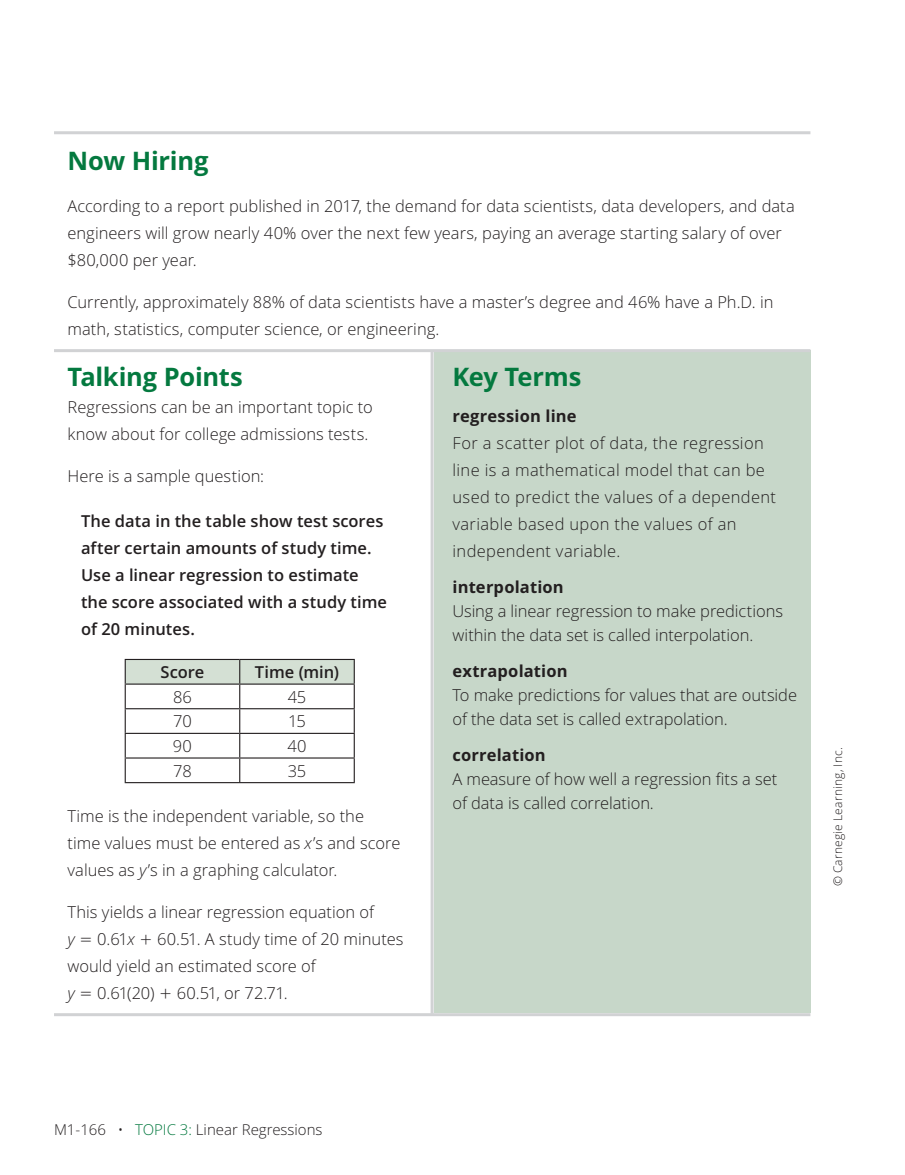
<style>
.page{position:relative;width:905px;height:1175px;background:#fff}
.page>*{position:absolute;margin:0;border:0;box-sizing:border-box;transform-origin:0 0}
.t1{font:700 25.5px "Open Sans";letter-spacing:-.01em;color:#04793f}
.t2{font:300 16.5px/27px "Open Sans";color:#231f20}
.t3{font:300 16.5px/27px "Open Sans";letter-spacing:.02em;color:#231f20}
.t4{font:600 16.5px/27px "Open Sans";color:#231f20}
.t5{font:700 16.5px "Open Sans";letter-spacing:.01em;color:#231f20}
.t6{font:italic 300 16.5px "Open Sans";color:#231f20}
.t7{font:300 15px "Open Sans";color:#231f20}
.t8{font:300 12px "Open Sans";letter-spacing:.015em;color:#231f20}
.s1{font-style:italic}
.s2{color:#04793f}
</style>
<div class="page">
<hr style="left:54px;top:131px;width:756px;height:3px;background:#d1d2d4">
<div style="left:433px;top:350px;width:377px;height:663px;background:#c7d7c9"></div>
<hr style="left:430px;top:350px;width:3px;height:663px;background:#d1d2d4">
<hr style="left:54px;top:349px;width:756px;height:3px;background:#d1d2d4">
<svg style="left:125px;top:659px;width:230px;height:123px"></svg>
<hr style="left:125px;top:782px;width:230px;height:1px;background:#231f20">
<hr style="left:54px;top:1013px;width:756px;height:3px;background:#d1d2d4">
<h1 class="t1" style="left:68px;top:150px;width:142px">Now Hiring</h1>
<p class="t2" style="left:68px;top:194px;width:728px">According to a report published in 2017, the demand for data scientists, data developers, and data engineers will grow nearly 40% over the next few years, paying an average starting salary of over $80,000 per year.</p>
<p class="t2" style="left:68px;top:290px;width:707px">Currently, approximately 88% of data scientists have a master’s degree and 46% have a Ph.D. in math, statistics, computer science, or engineering.</p>
<h1 class="t1" style="left:68px;top:366px;width:177px">Talking Points</h1>
<p class="t2" style="left:68px;top:395px;width:307px">Regressions can be an important topic to know about for college admissions tests.</p>
<p class="t2" style="left:68px;top:464px;width:198px">Here is a sample question:</p>
<p class="t4" style="left:81px;top:509px;width:307px">The data in the table show test scores after certain amounts of study time.<br>Use a linear regression to estimate the score associated with a study time of 20 minutes.</p>
<p class="t4" style="left:160px;top:660px;width:46px">Score</p>
<p class="t4" style="left:255px;top:660px;width:85px">Time (min)</p>
<p class="t2" style="left:173px;top:685px;width:20px">86</p>
<p class="t2" style="left:288px;top:685px;width:20px">45</p>
<p class="t2" style="left:173px;top:709px;width:20px">70</p>
<p class="t2" style="left:288px;top:709px;width:19px">15</p>
<p class="t2" style="left:173px;top:734px;width:21px">90</p>
<p class="t2" style="left:287px;top:734px;width:21px">40</p>
<p class="t2" style="left:173px;top:759px;width:20px">78</p>
<p class="t2" style="left:288px;top:759px;width:20px">35</p>
<p class="t2" style="left:67px;top:804px;width:334px">Time is the independent variable, so the time values must be entered as <span class="s1">x</span>’s and score values as <span class="s1">y</span>’s in a graphing calculator.</p>
<p class="t2" style="left:67px;top:900px;width:308px">This yields a linear regression equation of</p>
<p class="t6" style="left:67px;top:932px;width:9px">y</p>
<p class="t2" style="left:97px;top:927px;width:39px">0.61<span class="s1">x</span></p>
<h1 class="t1" style="left:452px;top:366px;width:130px">Key Terms</h1>
<p class="t5" style="left:452px;top:409px;width:126px">regression line</p>
<p class="t3" style="left:452px;top:431px;width:325px">For a scatter plot of data, the regression line is a mathematical model that can be used to predict the values of a dependent variable based upon the values of an independent variable.</p>
<p class="t5" style="left:452px;top:580px;width:113px">interpolation</p>
<p class="t2" style="left:452px;top:600px;width:332px;line-height:24px">Using a linear regression to make predictions within the data set is called interpolation.</p>
<p class="t5" style="left:452px;top:664px;width:117px">extrapolation</p>
<p class="t2" style="left:452px;top:684px;width:346px;line-height:24px">To make predictions for values that are outside of the data set is called extrapolation.</p>
<p class="t5" style="left:452px;top:748px;width:95px">correlation</p>
<p class="t2" style="left:452px;top:768px;width:326px;line-height:24px">A measure of how well a regression fits a set of data is called correlation.</p>
<p class="t2" style="left:68px;top:927px;width:337px;text-indent:90px">60.51. A study time of 20 minutes would yield an estimated score of</p>
<p class="t6" style="left:68px;top:986px;width:9px">y</p>
<p class="t2" style="left:97px;top:981px;width:59px">0.61(20)</p>
<p class="t2" style="left:177px;top:981px;width:113px">60.51, or 72.71.</p>
<p class="t8" style="left:832px;top:886px;width:141px;rotate:-90deg">© Carnegie Learning, Inc.</p>
<p class="t7" style="left:54px;top:1123px;width:270px">M1-166 • <span class="s2">TOPIC 3:</span> Linear Regressions</p>
</div>
